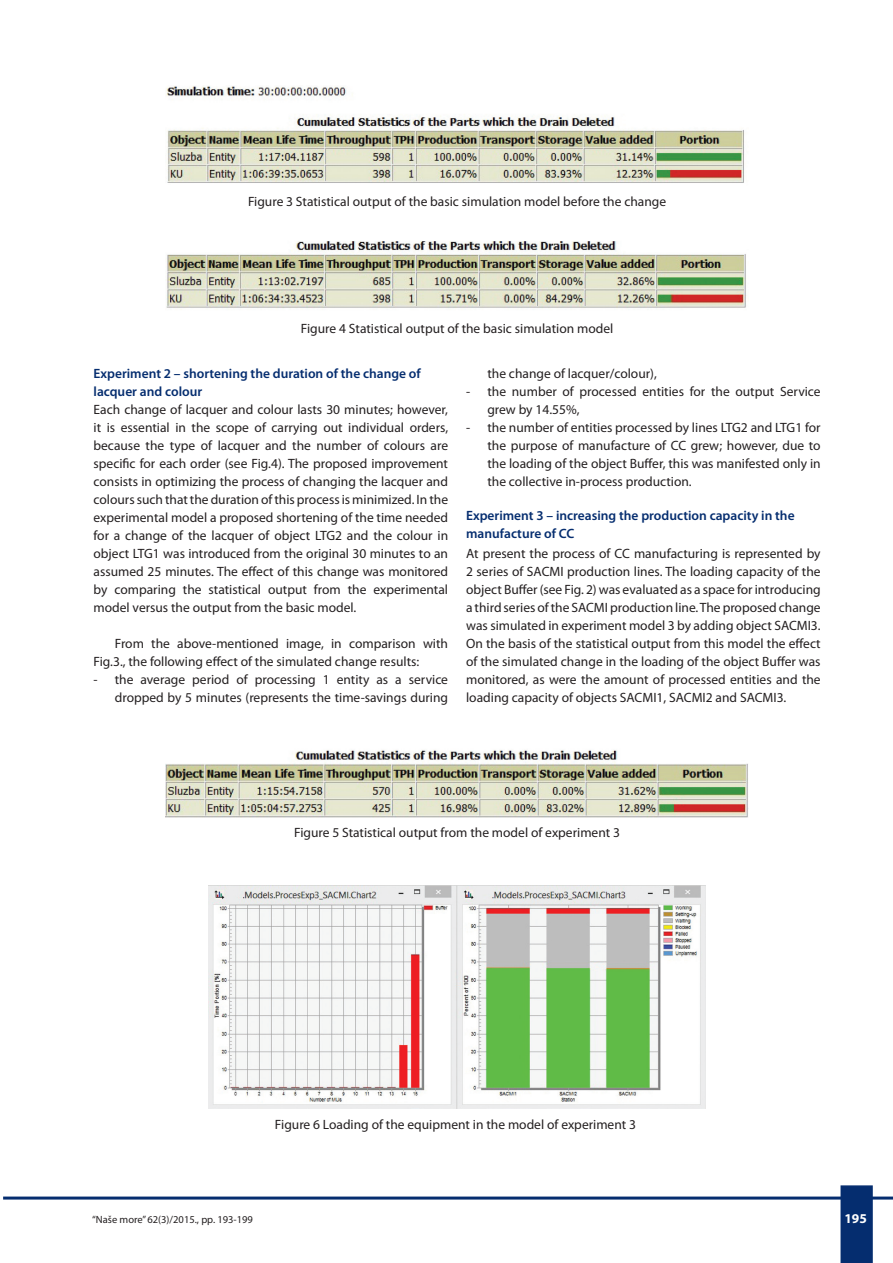
<style>
.page{position:relative;width:893px;height:1263px;background:#fff}
.page>*{position:absolute;margin:0;border:0;box-sizing:border-box;transform-origin:0 0}
.tekst{font:13.5px/18px "Myriad Pro";color:#231f20;text-align:justify}
.bullet{font:13.5px/18px "Myriad Pro";color:#231f20;text-align:right}
.ponaslov_tekst{font:600 13.5px/18px "Myriad Pro";color:#052d6f}
.t1{font:700 13.5px "Myriad Pro";color:#fff}
.t2{font:10.5px "Myriad Pro";color:#231f20}
</style>
<div class="page">
<svg style="left:840px;top:1185px;width:33px;height:78px;background:#0b3272"></svg>
<hr style="left:3px;top:1196px;width:890px;height:3px;background:#052d6f">
<img style="left:166px;top:86px;width:578px;height:97px">
<img style="left:166px;top:241px;width:580px;height:69px">
<img style="left:165px;top:750px;width:584px;height:68px">
<img style="left:209px;top:885px;width:496px;height:223px">
<p class="tekst" style="left:248px;top:192px;width:420px">Figure 3 Statistical output of the basic simulation model before the change</p>
<p class="tekst" style="left:301px;top:320px;width:314px">Figure 4 Statistical output of the basic simulation model</p>
<p class="ponaslov_tekst" style="left:94px;top:364px;width:329px">Experiment 2 – shortening the duration of the change of lacquer and colour</p>
<p class="tekst" style="left:94px;top:400px;width:356px">Each change of lacquer and colour lasts 30 minutes; however, it is essential in the scope of carrying out individual orders, because the type of lacquer and the number of colours are specific for each order (see Fig.4). The proposed improvement consists in optimizing the process of changing the lacquer and colours such that the duration of this process is minimized. In the experimental model a proposed shortening of the time needed for a change of the lacquer of object LTG2 and the colour in object LTG1 was introduced from the original 30 minutes to an assumed 25 minutes. The effect of this change was monitored by comparing the statistical output from the experimental model versus the output from the basic model.</p>
<p class="tekst" style="left:94px;top:634px;width:356px;text-indent:21px">From the above-mentioned image, in comparison with<br>Fig.3., the following effect of the simulated change results:</p>
<p class="bullet" style="left:94px;top:670px;width:356px">- the average period of processing 1 entity as a service dropped by 5 minutes (represents the time-savings during</p>
<p class="bullet" style="left:487px;top:364px;width:171px">the change of lacquer/colour),</p>
<p class="bullet" style="left:487px;top:382px;width:335px;text-align:left;text-indent:-21px">- the number of processed entities for the output Service grew by 14.55%,</p>
<p class="bullet" style="left:487px;top:418px;width:335px;text-align:justify;text-indent:-21px">- the number of entities processed by lines LTG2 and LTG1 for the purpose of manufacture of CC grew; however, due to the loading of the object Buffer, this was manifested only in the collective in-process production.</p>
<p class="ponaslov_tekst" style="left:466px;top:506px;width:330px">Experiment 3 – increasing the production capacity in the manufacture of CC</p>
<p class="tekst" style="left:466px;top:544px;width:356px">At present the process of CC manufacturing is represented by 2 series of SACMI production lines. The loading capacity of the object Buffer (see Fig. 2) was evaluated as a space for introducing a third series of the SACMI production line. The proposed change was simulated in experiment model 3 by adding object SACMI3.<br>On the basis of the statistical output from this model the effect of the simulated change in the loading of the object Buffer was monitored, as were the amount of processed entities and the loading capacity of objects SACMI1, SACMI2 and SACMI3.</p>
<p class="tekst" style="left:294px;top:823px;width:327px">Figure 5 Statistical output from the model of experiment 3</p>
<p class="tekst" style="left:275px;top:1115px;width:363px">Figure 6 Loading of the equipment in the model of experiment 3</p>
<p class="t2" style="left:92px;top:1213px;width:162px">“Naše more” 62(3)/2015., pp. 193-199</p>
<p class="t1" style="left:844px;top:1210px;width:24px">195</p>
</div>
